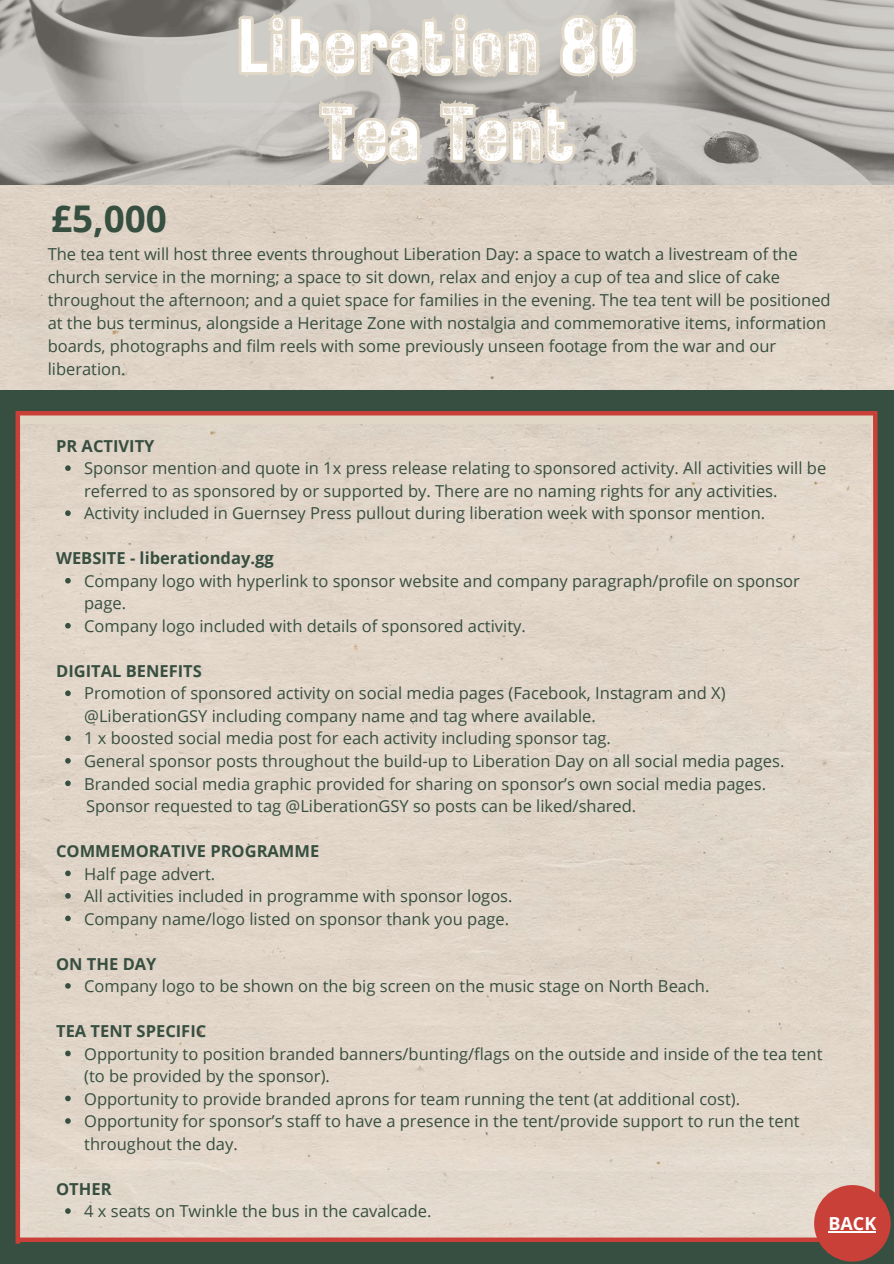
<style>
.page{position:relative;width:894px;height:1264px;background:#fff}
.page>*{position:absolute;margin:0;border:0;box-sizing:border-box;transform-origin:0 0}
.t1{font:75.9px/87.6px "Rustic Printed Stamp";color:#fff;text-align:center}
.t2{font:700 36.9px "Open Sans";color:#374f40}
.t3{font:700 18px "Open Sans";color:#fff}
.t4{font:16.5px/22.5px "Open Sans";color:#374f40}
.t5{font:700 16.5px "Open Sans";color:#374f40}
</style>
<div class="page">
<div style="left:0;top:184px;width:893px;height:205px;background:#dfd3c7"></div>
<img style="left:0;top:0;width:893px;height:184px">
<div style="left:0;top:389px;width:893px;height:874px;background:#374f40"></div>
<div style="left:20px;top:424px;width:850px;height:813px;background:#e1d6c9"></div>
<hr style="left:17px;top:411px;width:858px;height:4px;background:#c94039">
<svg style="left:870px;top:411px;width:10px;height:785px;background:#bb7d71"></svg>
<hr style="left:16px;top:411px;width:4px;height:832px;background:#c94039">
<svg style="left:65px;top:465px;width:6px;height:6px"></svg>
<svg style="left:65px;top:510px;width:6px;height:6px"></svg>
<svg style="left:65px;top:578px;width:6px;height:5px"></svg>
<svg style="left:65px;top:623px;width:6px;height:5px"></svg>
<svg style="left:65px;top:690px;width:6px;height:6px"></svg>
<svg style="left:65px;top:735px;width:6px;height:6px"></svg>
<svg style="left:65px;top:758px;width:6px;height:5px"></svg>
<svg style="left:65px;top:780px;width:6px;height:6px"></svg>
<svg style="left:65px;top:870px;width:6px;height:6px"></svg>
<svg style="left:65px;top:893px;width:6px;height:5px"></svg>
<svg style="left:65px;top:915px;width:6px;height:6px"></svg>
<svg style="left:65px;top:983px;width:6px;height:5px"></svg>
<svg style="left:65px;top:1050px;width:6px;height:6px"></svg>
<svg style="left:65px;top:1095px;width:6px;height:6px"></svg>
<svg style="left:65px;top:1118px;width:6px;height:5px"></svg>
<svg style="left:65px;top:1208px;width:6px;height:5px"></svg>
<svg style="left:231px;top:0;width:424px;height:192px;background:#c7c3bd"></svg>
<svg style="left:303px;top:20px;width:294px;height:259px;background:#cec6bc"></svg>
<div style="left:813px;top:1184px;width:77px;height:77px;background:#c94039;border-radius:50%"></div>
<hr style="left:828px;top:1231px;width:48px;height:1px;background:#fff">
<svg style="left:20px;top:1237px;width:797px;height:4px;background:#cc544c"></svg>
<p class="t2" style="left:51px;top:193px;width:117px">£5,000</p>
<h3 class="t1" style="left:236px;top:0;width:402px">Liberation 80<br>Tea Tent</h3>
<p class="t4" style="left:48px;top:242px;width:784px;line-height:23px">The tea tent will host three events throughout Liberation Day: a space to watch a livestream of the church service in the morning; a space to sit down, relax and enjoy a cup of tea and slice of cake throughout the afternoon; and a quiet space for families in the evening. The tea tent will be positioned at the bus terminus, alongside a Heritage Zone with nostalgia and commemorative items, information boards, photographs and film reels with some previously unseen footage from the war and our liberation.</p>
<p class="t5" style="left:56px;top:434px;width:100px">PR ACTIVITY</p>
<h1 class="t4" style="left:84px;top:456px;width:743px">Sponsor mention and quote in 1x press release relating to sponsored activity. All activities will be referred to as sponsored by or supported by. There are no naming rights for any activities.</h1>
<p class="t4" style="left:84px;top:501px;width:682px">Activity included in Guernsey Press pullout during liberation week with sponsor mention.</p>
<h2 class="t5" style="left:56px;top:546px;width:219px">WEBSITE - liberationday.gg</h2>
<p class="t4" style="left:84px;top:569px;width:717px">Company logo with hyperlink to sponsor website and company paragraph/profile on sponsor page.</p>
<p class="t4" style="left:84px;top:614px;width:443px">Company logo included with details of sponsored activity.</p>
<p class="t5" style="left:56px;top:659px;width:147px">DIGITAL BENEFITS</p>
<p class="t4" style="left:84px;top:681px;width:642px">Promotion of sponsored activity on social media pages (Facebook, Instagram and X) @LiberationGSY including company name and tag where available.</p>
<p class="t4" style="left:84px;top:726px;width:528px">1 x boosted social media post for each activity including sponsor tag.</p>
<h3 class="t4" style="left:84px;top:749px;width:701px">General sponsor posts throughout the build-up to Liberation Day on all social media pages.</h3>
<p class="t4" style="left:84px;top:771px;width:683px">Branded social media graphic provided for sharing on sponsor’s own social media pages.</p>
<p class="t4" style="left:86px;top:794px;width:551px">Sponsor requested to tag @LiberationGSY so posts can be liked/shared.</p>
<h4 class="t5" style="left:56px;top:839px;width:265px">COMMEMORATIVE PROGRAMME</h4>
<p class="t4" style="left:84px;top:861px;width:132px">Half page advert.</p>
<p class="t4" style="left:84px;top:884px;width:430px">All activities included in programme with sponsor logos.</p>
<h3 class="t4" style="left:84px;top:906px;width:426px">Company name/logo listed on sponsor thank you page.</h3>
<p class="t5" style="left:56px;top:951px;width:102px">ON THE DAY</p>
<p class="t4" style="left:84px;top:974px;width:626px">Company logo to be shown on the big screen on the music stage on North Beach.</p>
<p class="t5" style="left:56px;top:1019px;width:152px">TEA TENT SPECIFIC</p>
<p class="t4" style="left:84px;top:1041px;width:739px">Opportunity to position branded banners/bunting/flags on the outside and inside of the tea tent (to be provided by the sponsor).</p>
<p class="t4" style="left:84px;top:1086px;width:657px">Opportunity to provide branded aprons for team running the tent (at additional cost).</p>
<h3 class="t4" style="left:84px;top:1109px;width:716px">Opportunity for sponsor’s staff to have a presence in the tent/provide support to run the tent throughout the day.</h3>
<p class="t5" style="left:56px;top:1176px;width:57px">OTHER</p>
<p class="t4" style="left:84px;top:1199px;width:349px">4 x seats on Twinkle the bus in the cavalcade.</p>
<h3 class="t3" style="left:828px;top:1210px;width:49px">BACK</h3>
</div>
